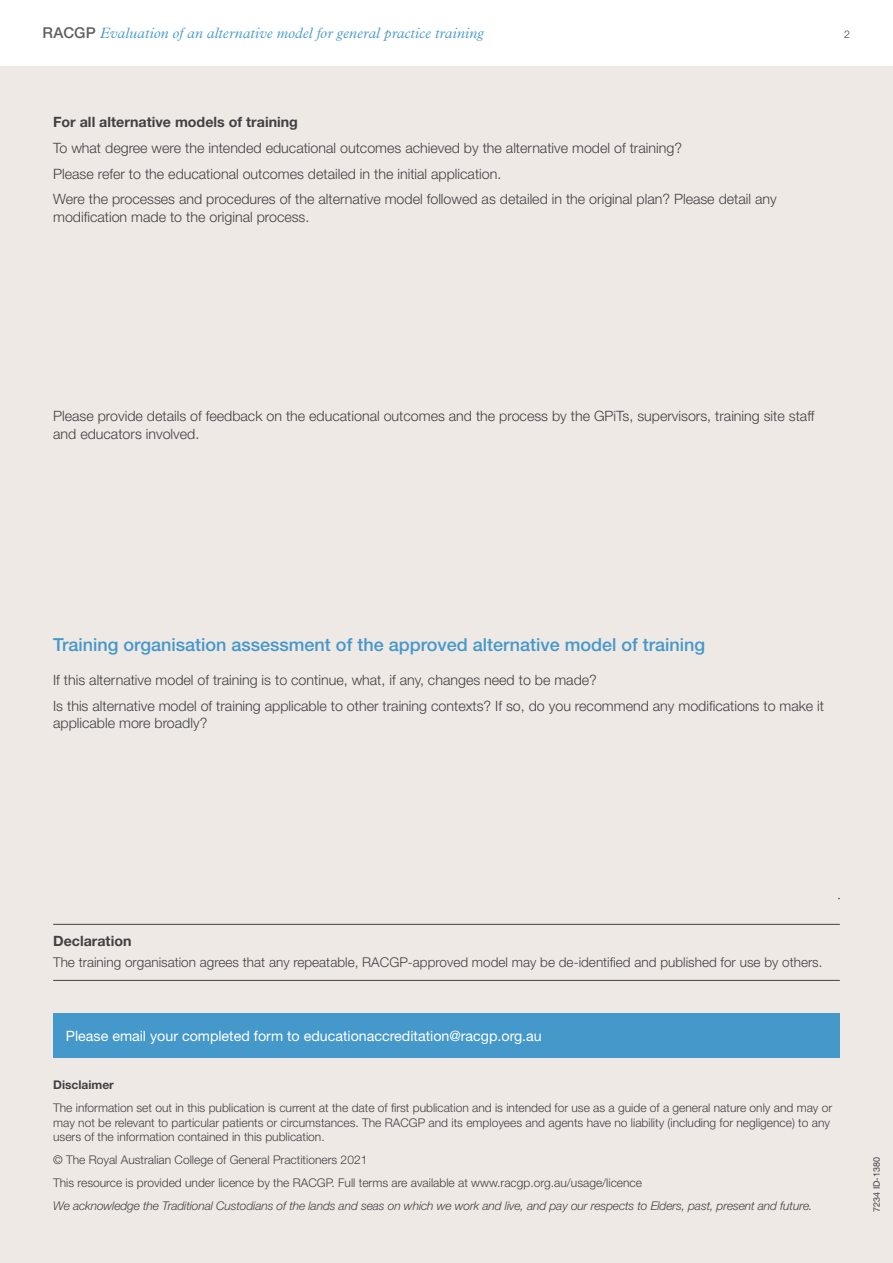
<style>
.page{position:relative;width:893px;height:1263px;background:#fff}
.page>*{position:absolute;margin:0;border:0;box-sizing:border-box;transform-origin:0 0}
.t1{font:500 18px "Helvetica Neue LT Std";color:#4598ca}
.t2{font:italic 300 15px "Plantin MT Std";letter-spacing:.005em;color:#4598ca}
.t3{font:300 14.25px/25.8px "Helvetica Neue LT Std";color:#414042}
.t4{font:14.25px "Helvetica Neue LT Std";color:#fff}
.t5{font:700 14.25px "Helvetica Neue LT Std";color:#414042}
.t6{font:300 13.5px "Helvetica Neue LT Std";color:#414042}
.t7{font:300 12px/14.4px "Helvetica Neue LT Std";color:#414042}
.t8{font:italic 300 12px "Helvetica Neue LT Std";letter-spacing:-.01em;color:#414042}
.t9{font:700 12px "Helvetica Neue LT Std";color:#414042}
.t10{font:300 10.5px "Helvetica Neue LT Std";color:#414042}
.t11{font:9px "Helvetica Neue LT Std";color:#414042}
.s1{font-family:"Helvetica Neue LT Std";font-weight:500;font-style:normal;color:#5f6062}
</style>
<div class="page">
<div style="left:0;top:66px;width:893px;height:1197px;background:#efe9e5"></div>
<hr style="left:53px;top:924px;width:787px;height:1px;background:#414042">
<hr style="left:53px;top:980px;width:787px;height:1px;background:#414042">
<div style="left:53px;top:1013px;width:787px;height:45px;background:#4598ca"></div>
<p class="t2" style="left:43px;top:25px;width:443px"><span class="s1">RACGP</span> Evaluation of an alternative model for general practice training</p>
<p class="t10" style="left:844px;top:28px;width:7px">2</p>
<p class="t5" style="left:53px;top:113px;width:246px">For all alternative models of training</p>
<p class="t3" style="left:53px;top:135px;width:725px">To what degree were the intended educational outcomes achieved by the alternative model of training?<br>Please refer to the educational outcomes detailed in the initial application.<br>Were the processes and procedures of the alternative model followed as detailed in the original plan? Please detail any</p>
<p class="t3" style="left:53px;top:203px;width:258px">modification made to the original process.</p>
<p class="t3" style="left:53px;top:407px;width:763px;line-height:17.2px">Please provide details of feedback on the educational outcomes and the process by the GPiTs, supervisors, training site staff and educators involved.</p>
<p class="t1" style="left:53px;top:633px;width:653px">Training organisation assessment of the approved alternative model of training</p>
<p class="t3" style="left:53px;top:666px;width:772px">If this alternative model of training is to continue, what, if any, changes need to be made?<br>Is this alternative model of training applicable to other training contexts? If so, do you recommend any modifications to make it</p>
<p class="t3" style="left:53px;top:709px;width:156px">applicable more broadly?</p>
<p class="t5" style="left:53px;top:932px;width:80px">Declaration</p>
<p class="t6" style="left:53px;top:954px;width:771px">The training organisation agrees that any repeatable, RACGP‑approved model may be de-identified and published for use by others.</p>
<p class="t4" style="left:66px;top:1027px;width:477px">Please email your completed form to educationaccreditation@racgp.org.au</p>
<p class="t9" style="left:53px;top:1078px;width:62px">Disclaimer</p>
<p class="t7" style="left:53px;top:1100px;width:781px">The information set out in this publication is current at the date of first publication and is intended for use as a guide of a general nature only and may or may not be relevant to particular patients or circumstances. The RACGP and its employees and agents have no liability (including for negligence) to any users of the information contained in this publication.</p>
<p class="t7" style="left:53px;top:1148px;width:590px;line-height:23px">© The Royal Australian College of General Practitioners 2021<br>This resource is provided under licence by the RACGP. Full terms are available at www.racgp.org.au/usage/licence</p>
<p class="t8" style="left:53px;top:1198px;width:761px">We acknowledge the Traditional Custodians of the lands and seas on which we work and live, and pay our respects to Elders, past, present and future.</p>
<p class="t11" style="left:871px;top:1212px;width:56px;rotate:-90deg">7234 ID-1380</p>
</div>
